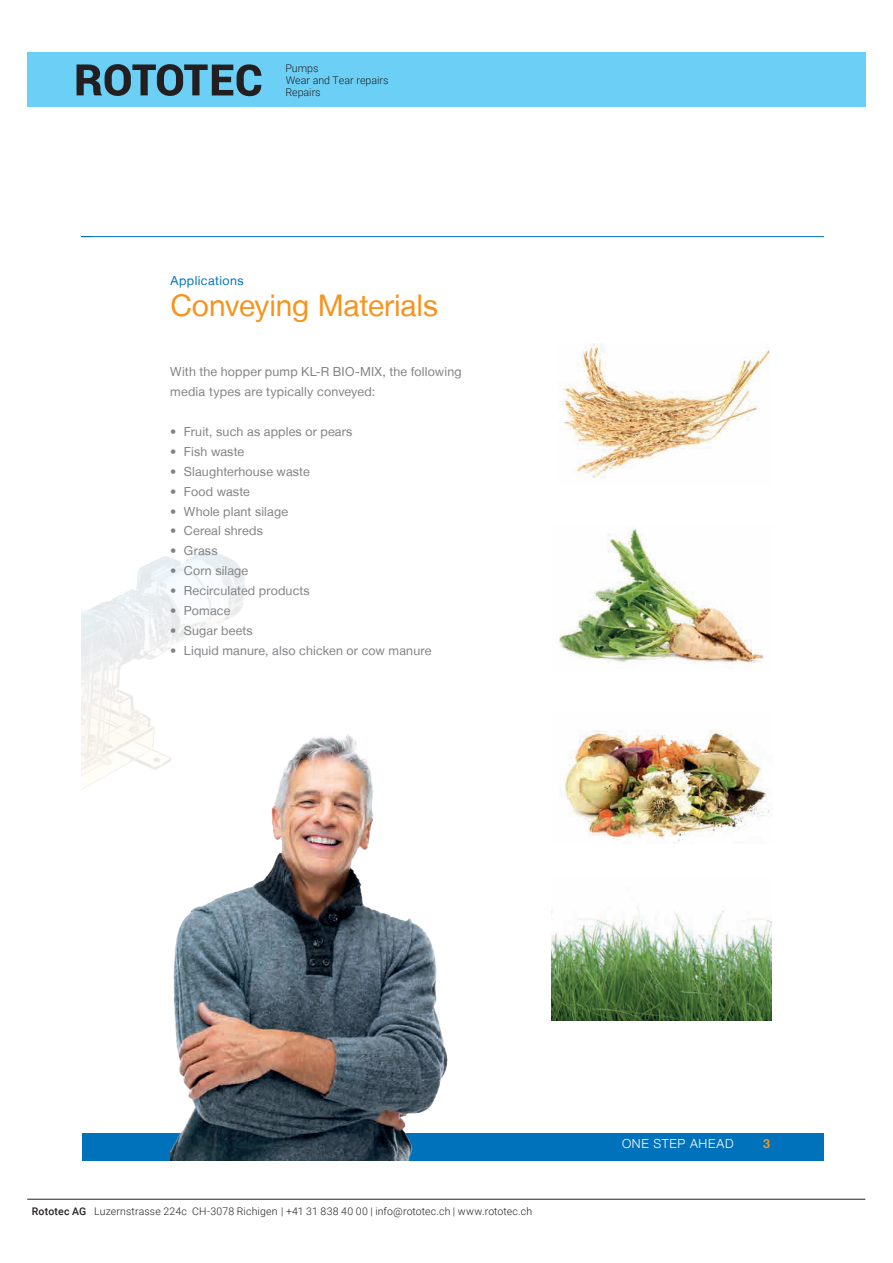
<style>
.page{position:relative;width:893px;height:1263px;background:#fff}
.page>*{position:absolute;margin:0;border:0;box-sizing:border-box;transform-origin:0 0}
.t1{font:29.85px "Helvetica Neue LT";letter-spacing:-.005em;color:#f7931d}
.t2{font:12.45px/20px "Helvetica Neue LT";letter-spacing:.015em;color:#808285}
.t3{font:300 12.45px "Helvetica Neue LT";letter-spacing:.055em;color:#fff}
.t4{font:12.45px "Helvetica Neue LT";letter-spacing:.03em;color:#0072bc}
.t5{font:700 12.45px "Helvetica Neue LT";color:#f7931d}
.t6{font:300 10.65px/11.9px "Roboto";color:#231f20}
.t7{font:300 10.5px "Roboto";letter-spacing:.015em;color:#231f20}
.s1{font-weight:500}
</style>
<div class="page">
<hr style="left:27px;top:1199px;width:838px;height:1px;background:#231f20">
<div style="left:27px;top:52px;width:838px;height:54px;background:#6bcff6"></div>
<svg style="left:77px;top:64px;width:184px;height:32px"></svg>
<hr style="left:82px;top:236px;width:742px;height:1px;background:#0072bc">
<div style="left:82px;top:1134px;width:742px;height:27px;background:#0072bc"></div>
<img style="left:82px;top:551px;width:163px;height:583px">
<img style="left:560px;top:730px;width:210px;height:114px">
<img style="left:559px;top:528px;width:205px;height:140px">
<img style="left:551px;top:906px;width:220px;height:114px">
<img style="left:562px;top:344px;width:208px;height:134px">
<img style="left:170px;top:717px;width:288px;height:444px">
<p class="t6" style="left:285px;top:62px;width:105px">Pumps<br>Wear and Tear repairs<br>Repairs</p>
<p class="t4" style="left:171px;top:273px;width:75px">Applications</p>
<h1 class="t1" style="left:171px;top:288px;width:269px">Conveying Materials</h1>
<p class="t2" style="left:170px;top:361px;width:293px">With the hopper pump KL-R BIO-MIX, the following media types are typically conveyed:</p>
<p class="t2" style="left:170px;top:421px;width:184px">• Fruit, such as apples or pears</p>
<p class="t2" style="left:170px;top:441px;width:75px">• Fish waste</p>
<p class="t2" style="left:170px;top:461px;width:141px">• Slaughterhouse waste</p>
<p class="t2" style="left:170px;top:481px;width:81px">• Food waste</p>
<p class="t2" style="left:170px;top:501px;width:119px">• Whole plant silage</p>
<p class="t2" style="left:170px;top:521px;width:94px">• Cereal shreds</p>
<p class="t2" style="left:170px;top:541px;width:49px">• Grass</p>
<p class="t2" style="left:170px;top:561px;width:80px">• Corn silage</p>
<p class="t2" style="left:170px;top:581px;width:141px">• Recirculated products</p>
<p class="t2" style="left:170px;top:601px;width:62px">• Pomace</p>
<p class="t2" style="left:170px;top:621px;width:84px">• Sugar beets</p>
<p class="t2" style="left:170px;top:640px;width:263px">• Liquid manure, also chicken or cow manure</p>
<p class="t7" style="left:32px;top:1204px;width:502px"><span class="s1">Rototec AG</span> Luzernstrasse 224c CH-3078 Richigen | +41 31 838 40 00 | info@rototec.ch | www.rototec.ch</p>
<p class="t3" style="left:622px;top:1136px;width:113px">ONE STEP AHEAD</p>
<p class="t5" style="left:763px;top:1136px;width:8px">3</p>
</div>
